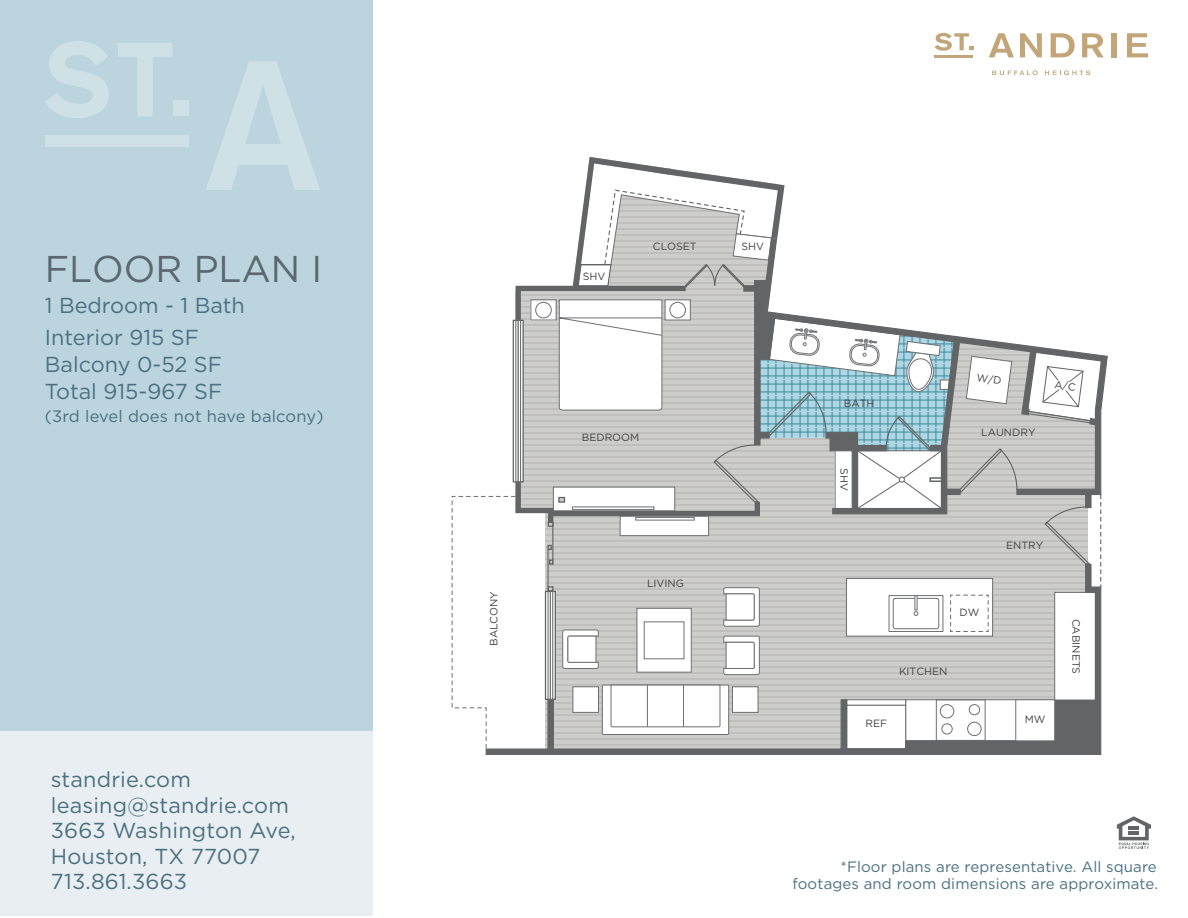
<style>
.page{position:relative;width:1188px;height:918px;background:#fff}
.page>*{position:absolute;margin:0;border:0;box-sizing:border-box;transform-origin:0 0}
.t1{font:37.2px "Gotham";color:#5c6770}
.t2{font:21.6px/25.5px "Gotham";color:#4b7080}
.t3{font:16.5px "Gotham";letter-spacing:.01em;color:#4b7080}
.t4{font:15px/16.5px "Gotham";letter-spacing:.01em;color:#4b7080;text-align:right}
.t5{font:10.5px "Gotham";color:#424143}
</style>
<div class="page">
<svg style="left:515px;top:285px;width:529px;height:278px;background:#cbcac9"></svg>
<div style="left:0;top:0;width:373px;height:916px;background:#bbd4de"></div>
<div style="left:0;top:732px;width:373px;height:184px;background:#e8eef2"></div>
<svg style="left:45px;top:41px;width:64px;height:77px"></svg>
<svg style="left:118px;top:43px;width:54px;height:73px"></svg>
<div style="left:173px;top:101px;width:15px;height:15px;background:#cfe0e7"></div>
<svg style="left:206px;top:61px;width:114px;height:129px"></svg>
<div style="left:45px;top:136px;width:143px;height:11px;background:#cfe0e7"></div>
<svg style="left:992px;top:70px;width:46px;height:5px"></svg>
<svg style="left:1045px;top:70px;width:45px;height:5px"></svg>
<svg style="left:934px;top:33px;width:39px;height:18px"></svg>
<svg style="left:989px;top:33px;width:25px;height:24px"></svg>
<svg style="left:1020px;top:33px;width:22px;height:24px"></svg>
<svg style="left:1051px;top:33px;width:24px;height:24px"></svg>
<svg style="left:1082px;top:33px;width:22px;height:24px"></svg>
<div style="left:1112px;top:33px;width:5px;height:24px;background:#c2a679"></div>
<svg style="left:1127px;top:33px;width:21px;height:24px"></svg>
<hr style="left:934px;top:55px;width:39px;height:2px;background:#c2a679">
<svg style="left:1117px;top:816px;width:34px;height:33px"></svg>
<svg style="left:1044px;top:515px;width:45px;height:48px;background:#c2c2c1"></svg>
<svg style="left:451px;top:496px;width:65px;height:213px"></svg>
<div style="left:620px;top:516px;width:89px;height:20px;background:#fff;border:1px solid #6d6f72"></div>
<svg style="left:485px;top:563px;width:617px;height:192px"></svg>
<div style="left:1015px;top:699px;width:40px;height:42px;background:#fff;border:1px solid #6d6f72"></div>
<svg style="left:1100px;top:517px;width:1px;height:70px"></svg>
<svg style="left:639px;top:610px;width:51px;height:61px"></svg>
<div style="left:637px;top:608px;width:55px;height:65px;border:1px solid #6d6f72"></div>
<div style="left:644px;top:621px;width:40px;height:38px;background:#fff;border:1px solid #6d6f72"></div>
<svg style="left:545px;top:591px;width:11px;height:109px"></svg>
<hr style="left:548px;top:591px;width:3px;height:109px;background:#fff">
<div style="left:550px;top:591px;width:3px;height:109px;background:#fff;border:1px solid #626465"></div>
<div style="left:889px;top:595px;width:54px;height:37px;border:1px solid #6d6f72"></div>
<div style="left:893px;top:598px;width:46px;height:31px;border:1px solid #6d6f72;border-radius:2px"></div>
<svg style="left:914px;top:595px;width:4px;height:21px"></svg>
<hr style="left:552px;top:522px;width:1px;height:43px;background:#626465">
<hr style="left:547px;top:549px;width:2px;height:43px;background:#626465">
<svg style="left:548px;top:586px;width:5px;height:5px"></svg>
<svg style="left:547px;top:545px;width:5px;height:5px"></svg>
<svg style="left:549px;top:560px;width:4px;height:5px"></svg>
<svg style="left:548px;top:522px;width:5px;height:5px"></svg>
<svg style="left:760px;top:285px;width:348px;height:230px"></svg>
<svg style="left:516px;top:157px;width:244px;height:365px"></svg>
<div style="left:513px;top:320px;width:11px;height:162px;background:#f3f4f4;border:1px solid #626465"></div>
<svg style="left:515px;top:320px;width:3px;height:162px"></svg>
<div style="left:518px;top:320px;width:3px;height:162px;background:#fff;border:1px solid #626465"></div>
<svg style="left:577px;top:163px;width:273px;height:127px"></svg>
<svg style="left:713px;top:313px;width:305px;height:198px"></svg>
<svg style="left:1024px;top:348px;width:81px;height:76px"></svg>
<h1 class="t1" style="left:45px;top:245px;width:279px">FLOOR PLAN I</h1>
<p class="t2" style="left:45px;top:292px;width:202px">1 Bedroom - 1 Bath</p>
<p class="t2" style="left:45px;top:323px;width:179px;line-height:27px">Interior 915 SF<br>Balcony 0-52 SF<br>Total 915-967 SF</p>
<p class="t3" style="left:45px;top:405px;width:280px">(3rd level does not have balcony)</p>
<p class="t2" style="left:51px;top:766px;width:246px">standrie.com leasing@standrie.com<br>3663 Washington Ave,<br>Houston, TX 77007<br>713.861.3663</p>
<p class="t5" style="left:487px;top:646px;width:56px;rotate:-90deg">BALCONY</p>
<p class="t5" style="left:583px;top:269px;width:24px">SHV</p>
<p class="t5" style="left:653px;top:240px;width:45px">CLOSET</p>
<p class="t5" style="left:741px;top:240px;width:24px">SHV</p>
<p class="t5" style="left:582px;top:430px;width:59px">BEDROOM</p>
<p class="t5" style="left:647px;top:577px;width:38px">LIVING</p>
<p class="t5" style="left:844px;top:396px;width:32px">BATH</p>
<p class="t5" style="left:851px;top:468px;width:24px;rotate:90deg">SHV</p>
<p class="t5" style="left:981px;top:426px;width:56px">LAUNDRY</p>
<p class="t5" style="left:1006px;top:539px;width:39px">ENTRY</p>
<p class="t5" style="left:959px;top:606px;width:21px">DW</p>
<p class="t5" style="left:899px;top:664px;width:50px">KITCHEN</p>
<p class="t5" style="left:866px;top:716px;width:23px">REF</p>
<p class="t5" style="left:1025px;top:713px;width:22px">MW</p>
<p class="t5" style="left:1083px;top:619px;width:57px;rotate:90deg">CABINETS</p>
<p class="t4" style="left:792px;top:858px;width:367px">*Floor plans are representative. All square footages and room dimensions are approximate.</p>
</div>
